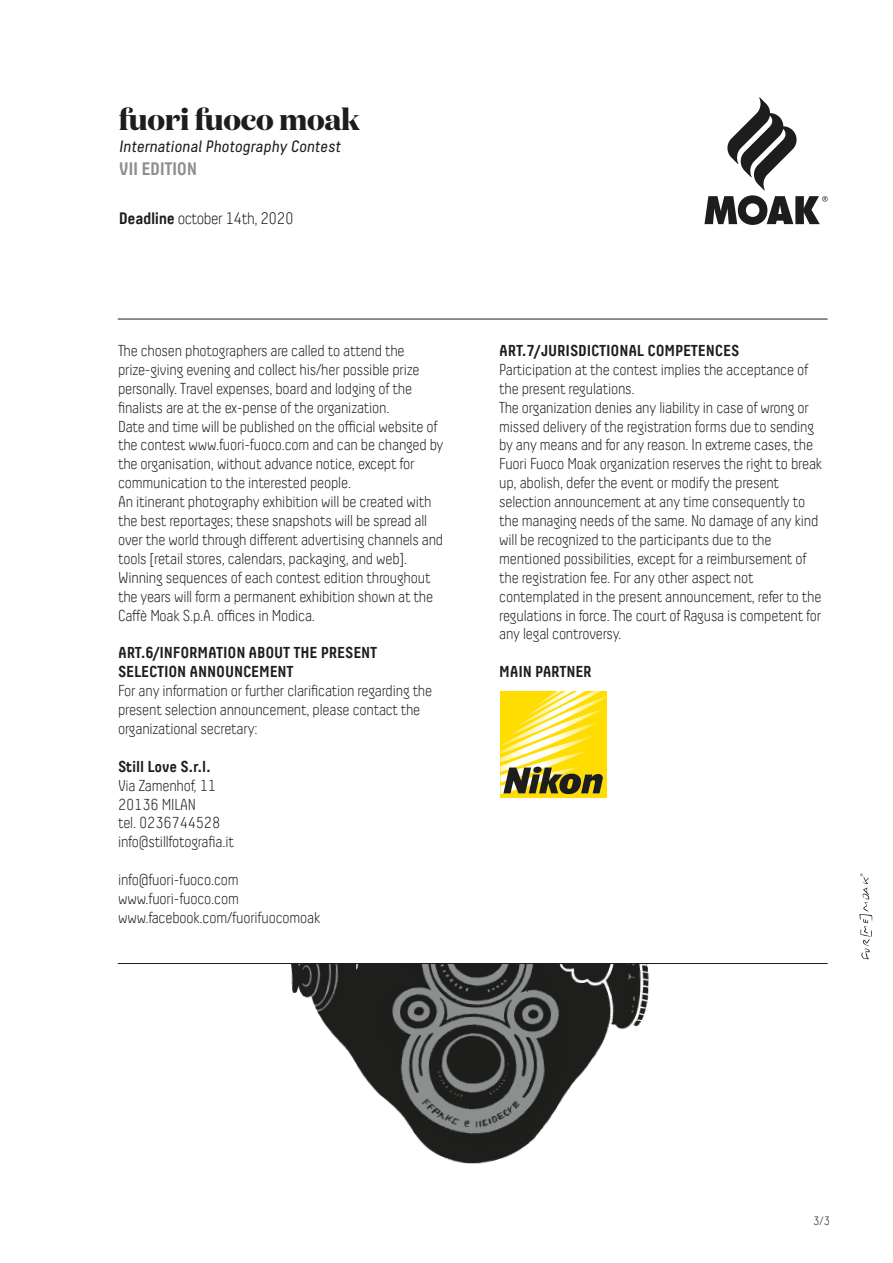
<style>
.page{position:relative;width:893px;height:1263px;background:#fff}
.page>*{position:absolute;margin:0;border:0;box-sizing:border-box;transform-origin:0 0}
.t1{font:700 30px "Domaine Disp";letter-spacing:-.01em;color:#1d1d1b}
.t2{font:700 18px "Decima Pro";letter-spacing:-.025em;color:#8c8f90}
.t3{font:italic 16.5px "Decima Pro A";color:#1d1d1b}
.t4{font:300 16.5px "Decima Pro";letter-spacing:-.025em;color:#1d1d1b}
.t5{font:300 15.75px/18.9px "Decima Pro";letter-spacing:-.01em;color:#1d1d1b}
.t6{font:700 15.75px/18.9px "Decima Pro";letter-spacing:-.01em;color:#1d1d1b}
.t7{font:300 12px "Decima Pro";color:#1d1d1b}
.s1{font-weight:700}
</style>
<div class="page">
<svg style="left:704px;top:97px;width:124px;height:128px"></svg>
<svg style="left:859px;top:873px;width:14px;height:87px"></svg>
<img style="left:290px;top:964px;width:359px;height:200px">
<hr style="left:118px;top:963px;width:710px;height:1px;background:#1d1d1b">
<hr style="left:118px;top:319px;width:710px;height:1px;background:#1d1d1b">
<div style="left:500px;top:691px;width:107px;height:106px;background:#fd0"></div>
<svg style="left:500px;top:691px;width:107px;height:103px"></svg>
<h1 class="t1" style="left:119px;top:99px;width:243px">fuori fuoco moak</h1>
<p class="t2" style="left:119px;top:158px;width:80px">VII EDITION</p>
<p class="t3" style="left:119px;top:137px;width:223px">International Photography Contest</p>
<p class="t4" style="left:119px;top:209px;width:176px"><span class="s1">Deadline</span> october 14th, 2020</p>
<p class="t5" style="left:118px;top:341px;width:327px">The chosen photographers are called to attend the prize-giving evening and collect his/her possible prize personally. Travel expenses, board and lodging of the finalists are at the ex-pense of the organization.<br>Date and time will be published on the official website of the contest www.fuori-fuoco.com and can be changed by the organisation, without advance notice, except for communication to the interested people.<br>An itinerant photography exhibition will be created with the best reportages; these snapshots will be spread all over the world through different advertising channels and tools [retail stores, calendars, packaging, and web].<br>Winning sequences of each contest edition throughout the years will form a permanent exhibition shown at the Caffè Moak S.p.A. offices in Modica.</p>
<p class="t6" style="left:118px;top:643px;width:261px">ART.6/INFORMATION ABOUT THE PRESENT<br>SELECTION ANNOUNCEMENT</p>
<p class="t5" style="left:118px;top:681px;width:316px">For any information or further clarification regarding the present selection announcement, please contact the organizational secretary:</p>
<p class="t6" style="left:118px;top:757px;width:94px">Still Love S.r.l.</p>
<p class="t5" style="left:118px;top:776px;width:117px">Via Zamenhof, 11<br>20136 MILAN<br>tel. 0236744528 info@stillfotografia.it</p>
<p class="t5" style="left:118px;top:870px;width:204px">info@fuori-fuoco.com www.fuori-fuoco.com www.facebook.com/fuorifuocomoak</p>
<p class="t6" style="left:499px;top:341px;width:242px">ART.7/JURISDICTIONAL COMPETENCES</p>
<p class="t5" style="left:499px;top:360px;width:324px">Participation at the contest implies the acceptance of the present regulations.<br>The organization denies any liability in case of wrong or missed delivery of the registration forms due to sending by any means and for any reason. In extreme cases, the Fuori Fuoco Moak organization reserves the right to break up, abolish, defer the event or modify the present selection announcement at any time consequently to the managing needs of the same. No damage of any kind will be recognized to the participants due to the mentioned possibilities, except for a reimbursement of the registration fee. For any other aspect not contemplated in the present announcement, refer to the regulations in force. The court of Ragusa is competent for any legal controversy.</p>
<p class="t6" style="left:499px;top:662px;width:94px">MAIN PARTNER</p>
<p class="t7" style="left:813px;top:1214px;width:18px">3/3</p>
</div>
